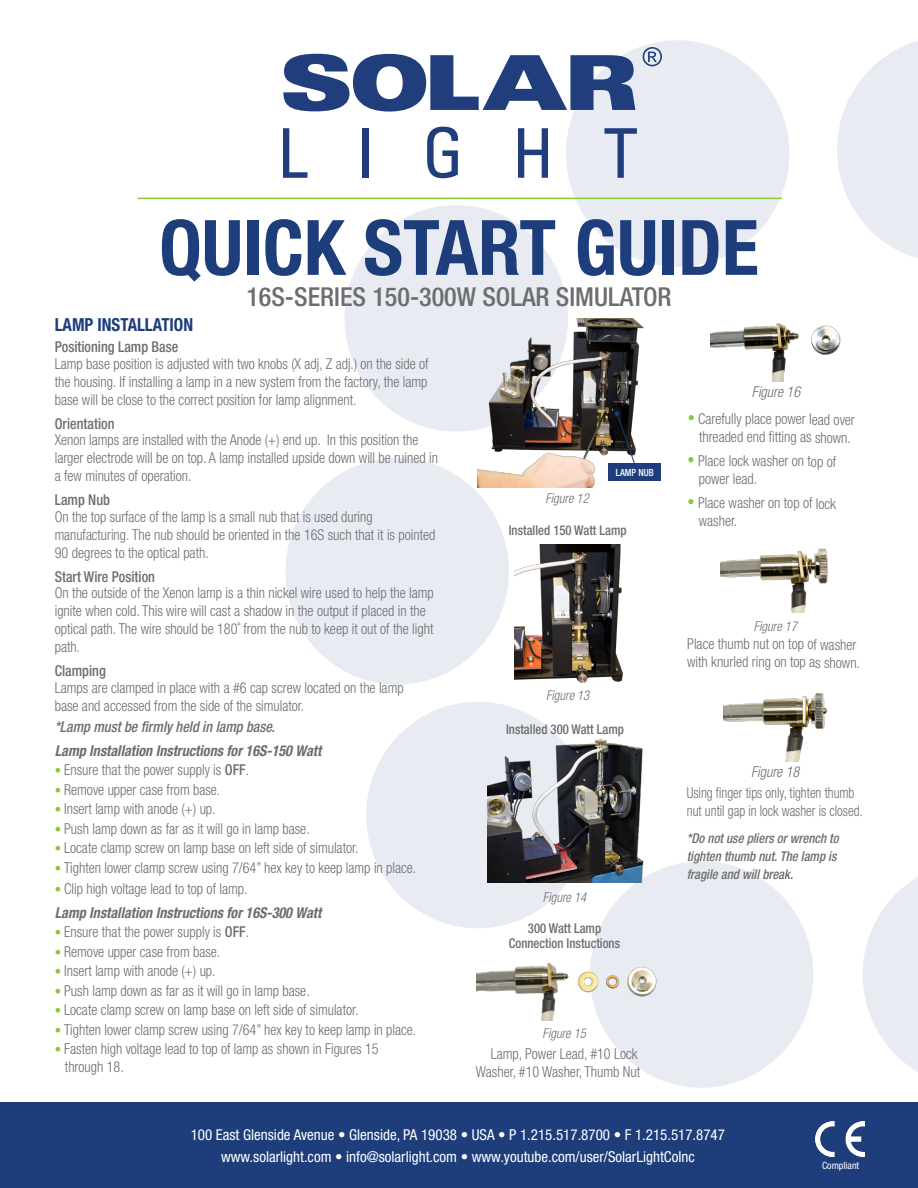
<style>
.page{position:relative;width:918px;height:1188px;background:#fff}
.page>*{position:absolute;margin:0;border:0;box-sizing:border-box;transform-origin:0 0}
.t1{font:700 condensed 76.5px "Helvetica Neue";color:#1e3d7b}
.t2{font:500 condensed 26.1px "Helvetica Neue";color:#6c6d70}
.t3{font:700 condensed 18px "Helvetica Neue";color:#1e3d7b;scale:.94 1}
.t4{font:300 condensed 15px "Helvetica Neue";color:#6c6d70;scale:.94 1}
.t5{font:condensed 15px "Helvetica Neue";color:#fff}
.t6{font:300 condensed 15px "Helvetica Neue";color:#6c6d70;scale:.93 1}
.t7{font:italic 700 condensed 15px "Helvetica Neue";color:#6c6d70;scale:.94 1}
.t8{font:300 condensed 15px "Helvetica Neue";color:#6c6d70;scale:.88 1}
.t9{font:500 condensed 15px "Helvetica Neue";color:#6c6d70;scale:.94 1}
.t10{font:italic 500 condensed 15px "Helvetica Neue";color:#6c6d70;scale:.94 1}
.t11{font:italic 300 condensed 15px "Helvetica Neue";color:#6c6d70;scale:.94 1}
.t12{font:500 condensed 13.5px "Helvetica Neue";letter-spacing:-.005em;color:#6c6d70;scale:.94 1}
.t13{font:italic 500 condensed 13.5px "Helvetica Neue";color:#6c6d70;scale:.94 1}
.t14{font:italic 300 condensed 13.5px "Helvetica Neue";color:#6c6d70;scale:.94 1}
.t15{font:condensed 9.9px "Helvetica Neue";color:#fff}
.t16{font:500 condensed 9.9px "Helvetica Neue";color:#fff;scale:.94 1}
.s1{font-weight:400;font-size:13.5px;color:#8bc63e}
.s2{font-weight:500}
.s3{font-weight:400;color:#8bc63e}
</style>
<div class="page">
<div style="left:0;top:1102px;width:918px;height:86px;background:#1e3d7b"></div>
<img style="left:816px;top:1122px;width:49px;height:35px">
<svg style="left:837px;top:41px;width:81px;height:217px"></svg>
<svg style="left:566px;top:40px;width:224px;height:227px;fill:#e8ebf2"></svg>
<svg style="left:329px;top:189px;width:255px;height:243px;fill:#e8ebf2"></svg>
<svg style="left:285px;top:458px;width:240px;height:227px;fill:#e8ebf2"></svg>
<svg style="left:366px;top:702px;width:201px;height:226px;fill:#e8ebf2"></svg>
<svg style="left:591px;top:861px;width:222px;height:227px;fill:#e8ebf2"></svg>
<svg style="left:863px;top:877px;width:55px;height:195px"></svg>
<hr style="left:137px;top:198px;width:645px;height:1px;background:#8bc63e">
<svg style="left:427px;top:127px;width:31px;height:51px"></svg>
<svg style="left:283px;top:54px;width:352px;height:58px"></svg>
<svg style="left:643px;top:47px;width:19px;height:19px"></svg>
<svg style="left:283px;top:128px;width:25px;height:50px"></svg>
<div style="left:363px;top:128px;width:6px;height:50px;background:#213e7c"></div>
<svg style="left:518px;top:128px;width:30px;height:50px"></svg>
<svg style="left:604px;top:128px;width:33px;height:50px;background:#b0bbd1"></svg>
<img style="left:478px;top:318px;width:166px;height:169px">
<div style="left:608px;top:463px;width:53px;height:18px;background:#1e3d7b"></div>
<svg style="left:615px;top:411px;width:21px;height:52px"></svg>
<img style="left:515px;top:545px;width:109px;height:140px">
<img style="left:488px;top:730px;width:163px;height:153px">
<img style="left:477px;top:957px;width:181px;height:64px">
<img style="left:710px;top:323px;width:131px;height:58px">
<img style="left:721px;top:548px;width:107px;height:64px">
<img style="left:723px;top:693px;width:105px;height:68px">
<p class="t1" style="left:159px;top:201px;width:601px">QUICK START GUIDE</p>
<p class="t2" style="left:246px;top:282px;width:427px">16S-SERIES 150-300W SOLAR SIMULATOR</p>
<p class="t3" style="left:55px;top:314px;width:149px">LAMP INSTALLATION</p>
<p class="t9" style="left:55px;top:338px;width:133px">Positioning Lamp Base</p>
<p class="t4" style="left:55px;top:355px;width:399px">Lamp base position is adjusted with two knobs (X adj, Z adj.) on the side of</p>
<p class="t4" style="left:55px;top:373px;width:398px">the housing. If installing a lamp in a new system from the factory, the lamp</p>
<p class="t4" style="left:55px;top:391px;width:322px">base will be close to the correct position for lamp alignment.</p>
<p class="t9" style="left:55px;top:415px;width:65px">Orientation</p>
<p class="t4" style="left:55px;top:432px;width:389px">Xenon lamps are installed with the Anode (+) end up. In this position the</p>
<p class="t4" style="left:55px;top:450px;width:409px">larger electrode will be on top. A lamp installed upside down will be ruined in</p>
<p class="t4" style="left:55px;top:468px;width:147px">a few minutes of operation.</p>
<p class="t9" style="left:55px;top:491px;width:60px">Lamp Nub</p>
<p class="t6" style="left:55px;top:508px;width:343px">On the top surface of the lamp is a small nub that is used during</p>
<p class="t6" style="left:55px;top:526px;width:411px">manufacturing. The nub should be oriented in the 16S such that it is pointed</p>
<p class="t4" style="left:55px;top:544px;width:165px">90 degrees to the optical path.</p>
<p class="t9" style="left:55px;top:568px;width:108px">Start Wire Position</p>
<p class="t4" style="left:55px;top:585px;width:405px">On the outside of the Xenon lamp is a thin nickel wire used to help the lamp</p>
<p class="t4" style="left:55px;top:603px;width:396px">ignite when cold. This wire will cast a shadow in the output if placed in the</p>
<p class="t4" style="left:55px;top:621px;width:404px">optical path. The wire should be 180˚ from the nub to keep it out of the light</p>
<p class="t4" style="left:55px;top:639px;width:29px">path.</p>
<p class="t9" style="left:55px;top:662px;width:56px">Clamping</p>
<p class="t4" style="left:55px;top:679px;width:373px">Lamps are clamped in place with a #6 cap screw located on the lamp</p>
<p class="t4" style="left:55px;top:697px;width:267px">base and accessed from the side of the simulator.</p>
<p class="t10" style="left:55px;top:718px;width:236px">*Lamp must be firmly held in lamp base.</p>
<p class="t7" style="left:55px;top:742px;width:285px">Lamp Installation Instructions for 16S-150 Watt</p>
<p class="t4" style="left:55px;top:762px;width:208px"><span class="s1">•</span> Ensure that the power supply is <span class="s2">OFF</span>.</p>
<p class="t4" style="left:55px;top:781px;width:178px"><span class="s1">•</span> Remove upper case from base.</p>
<p class="t4" style="left:55px;top:801px;width:173px"><span class="s1">•</span> Insert lamp with anode (+) up.</p>
<p class="t4" style="left:55px;top:820px;width:273px"><span class="s1">•</span> Push lamp down as far as it will go in lamp base.</p>
<p class="t4" style="left:55px;top:840px;width:325px"><span class="s1">•</span> Locate clamp screw on lamp base on left side of simulator.</p>
<p class="t4" style="left:55px;top:859px;width:386px"><span class="s1">•</span> Tighten lower clamp screw using 7/64” hex key to keep lamp in place.</p>
<p class="t4" style="left:55px;top:880px;width:207px"><span class="s1">•</span> Clip high voltage lead to top of lamp.</p>
<p class="t7" style="left:55px;top:904px;width:285px">Lamp Installation Instructions for 16S-300 Watt</p>
<p class="t4" style="left:55px;top:924px;width:208px"><span class="s1">•</span> Ensure that the power supply is <span class="s2">OFF</span>.</p>
<p class="t4" style="left:55px;top:943px;width:178px"><span class="s1">•</span> Remove upper case from base.</p>
<p class="t4" style="left:55px;top:963px;width:173px"><span class="s1">•</span> Insert lamp with anode (+) up.</p>
<p class="t4" style="left:55px;top:982px;width:273px"><span class="s1">•</span> Push lamp down as far as it will go in lamp base.</p>
<p class="t4" style="left:55px;top:1002px;width:325px"><span class="s1">•</span> Locate clamp screw on lamp base on left side of simulator.</p>
<p class="t4" style="left:55px;top:1021px;width:386px"><span class="s1">•</span> Tighten lower clamp screw using 7/64” hex key to keep lamp in place.</p>
<p class="t4" style="left:55px;top:1041px;width:346px"><span class="s1">•</span> Fasten high voltage lead to top of lamp as shown in Figures 15</p>
<p class="t4" style="left:65px;top:1059px;width:64px">through 18.</p>
<p class="t11" style="left:752px;top:384px;width:53px">Figure 16</p>
<p class="t4" style="left:688px;top:410px;width:179px"><span class="s3">•</span> Carefully place power lead over</p>
<p class="t4" style="left:699px;top:429px;width:163px">threaded end fitting as shown.</p>
<p class="t4" style="left:688px;top:452px;width:159px"><span class="s3">•</span> Place lock washer on top of</p>
<p class="t4" style="left:699px;top:470px;width:64px">power lead.</p>
<p class="t4" style="left:688px;top:494px;width:159px"><span class="s3">•</span> Place washer on top of lock</p>
<p class="t4" style="left:699px;top:512px;width:43px">washer.</p>
<p class="t16" style="left:616px;top:466px;width:42px">LAMP NUB</p>
<p class="t14" style="left:545px;top:490px;width:48px">Figure 12</p>
<p class="t12" style="left:509px;top:522px;width:127px">Installed 150 Watt Lamp</p>
<p class="t14" style="left:754px;top:619px;width:48px">Figure 17</p>
<p class="t4" style="left:687px;top:636px;width:182px">Place thumb nut on top of washer</p>
<p class="t4" style="left:687px;top:653px;width:185px">with knurled ring on top as shown.</p>
<p class="t14" style="left:546px;top:688px;width:48px">Figure 13</p>
<p class="t12" style="left:506px;top:721px;width:127px">Installed 300 Watt Lamp</p>
<p class="t11" style="left:751px;top:763px;width:53px">Figure 18</p>
<p class="t8" style="left:687px;top:784px;width:192px">Using finger tips only, tighten thumb</p>
<p class="t8" style="left:687px;top:802px;width:201px">nut until gap in lock washer is closed.</p>
<p class="t13" style="left:687px;top:830px;width:163px">*Do not use pliers or wrench to</p>
<p class="t13" style="left:687px;top:848px;width:161px">tighten thumb nut. The lamp is</p>
<p class="t13" style="left:687px;top:866px;width:115px">fragile and will break.</p>
<p class="t14" style="left:543px;top:889px;width:48px">Figure 14</p>
<p class="t12" style="left:528px;top:920px;width:80px">300 Watt Lamp</p>
<p class="t12" style="left:509px;top:935px;width:120px">Connection Instuctions</p>
<p class="t14" style="left:543px;top:1026px;width:48px">Figure 15</p>
<p class="t4" style="left:491px;top:1045px;width:158px">Lamp, Power Lead, #10 Lock</p>
<p class="t4" style="left:476px;top:1063px;width:176px">Washer, #10 Washer, Thumb Nut</p>
<p class="t5" style="left:191px;top:1126px;width:536px">100 East Glenside Avenue • Glenside, PA 19038 • USA • P 1.215.517.8700 • F 1.215.517.8747</p>
<p class="t5" style="left:221px;top:1148px;width:475px">www.solarlight.com • info@solarlight.com • www.youtube.com/user/SolarLightCoInc</p>
<p class="t15" style="left:822px;top:1159px;width:39px">Compliant</p>
</div>
